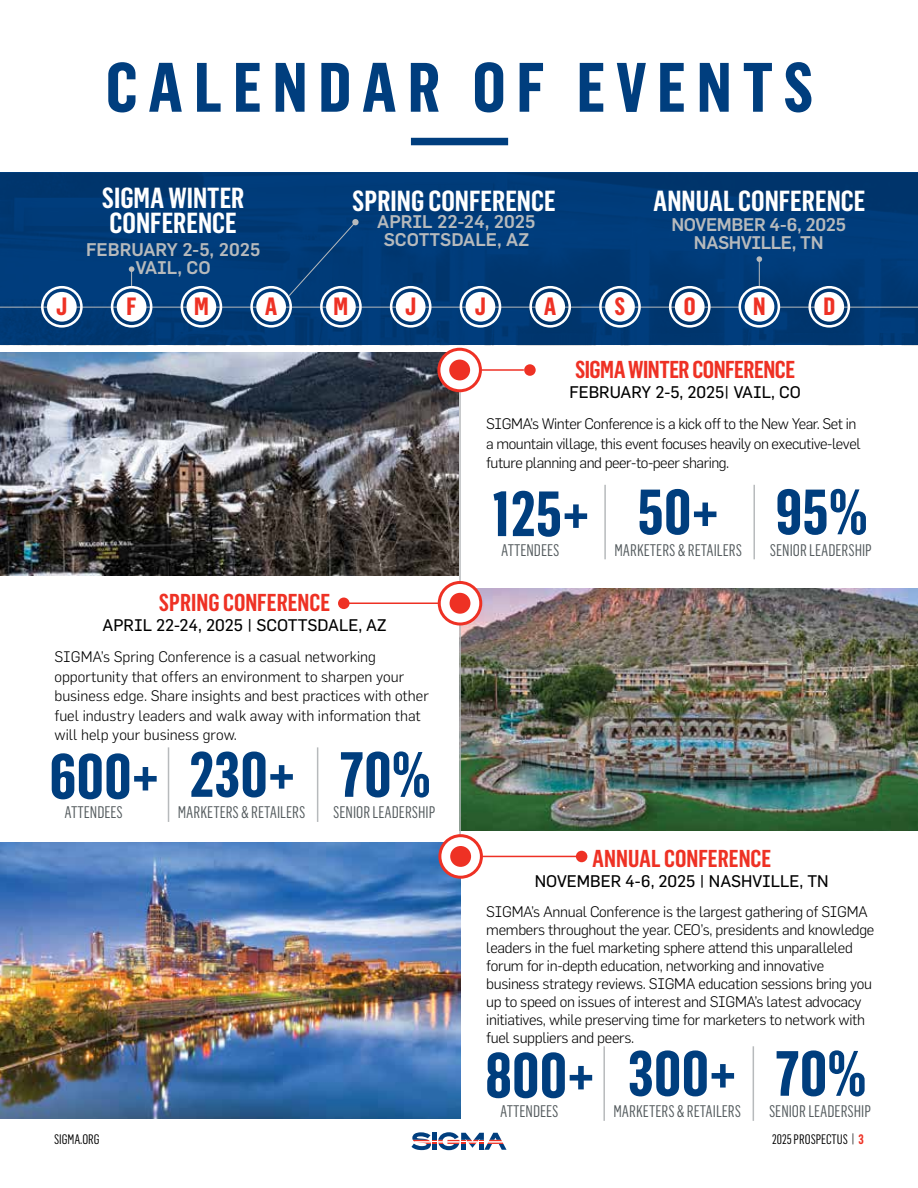
<style>
.page{position:relative;width:918px;height:1188px;background:#fff}
.page>*{position:absolute;margin:0;border:0;box-sizing:border-box;transform-origin:0 0}
.t1{font:700 68.4px "Flama Condensed";letter-spacing:.16em;color:#003e7e}
.t2{font:700 62.55px "Flama Condensed";color:#003e7e}
.t3{font:600 28.5px/25.5px "Flama Condensed";color:#fff}
.t4{font:700 24.6px "Flama Condensed";color:#ee3124}
.t5{font:600 24px "Flama Condensed";color:#ee3124}
.t6{font:600 24px "Flama Condensed";letter-spacing:-.02em;color:#ee3124}
.t7{font:500 18px/18px "Flama";color:#b7babc;text-align:center}
.t8{font:500 18px/18px "Flama";letter-spacing:-.02em;color:#b7babc;text-align:center}
.t9{font:16.5px "Flama Condensed";color:#545b5e}
.t10{font:16.5px "Flama Basic";color:#000}
.t11{font:300 15px/18px "Flama";letter-spacing:-.02em;color:#000}
.t12{font:300 15px/19.5px "Flama";color:#000}
.t13{font:13.5px "Flama Condensed";color:#000}
.s1{font-weight:600;color:#ee3124}
</style>
<div class="page">
<svg style="left:411px;top:1132px;width:96px;height:18px"></svg>
<img style="left:0;top:352px;width:458px;height:224px">
<img style="left:461px;top:589px;width:457px;height:242px">
<div style="left:0;top:173px;width:918px;height:172px;background:#003e7e"></div>
<div style="left:411px;top:138px;width:97px;height:7px;background:#003e7e"></div>
<hr style="left:459px;top:351px;width:2px;height:593px;background:#b7babc">
<hr style="left:0;top:307px;width:918px;height:1px;background:#b7babc">
<hr style="left:343px;top:603px;width:96px;height:1px;background:#ee3124">
<div style="left:338px;top:598px;width:12px;height:11px;background:#ee3124;border-radius:50%"></div>
<svg style="left:439px;top:582px;width:42px;height:42px"></svg>
<div style="left:438px;top:581px;width:44px;height:45px;border:3px solid #ee3124;border-radius:50%"></div>
<div style="left:450px;top:593px;width:20px;height:21px;background:#ee3124;border-radius:50%"></div>
<svg style="left:288px;top:219px;width:71px;height:78px"></svg>
<hr style="left:759px;top:259px;width:1px;height:33px;background:#b7babc">
<svg style="left:757px;top:256px;width:5px;height:6px"></svg>
<svg style="left:129px;top:266px;width:5px;height:20px"></svg>
<hr style="left:168px;top:747px;width:1px;height:75px;background:#b7babc">
<hr style="left:317px;top:747px;width:1px;height:75px;background:#b7babc">
<hr style="left:481px;top:369px;width:43px;height:2px;background:#ee3124">
<div style="left:524px;top:364px;width:12px;height:12px;background:#ee3124;border-radius:50%"></div>
<svg style="left:439px;top:349px;width:41px;height:42px"></svg>
<div style="left:437px;top:348px;width:45px;height:44px;border:3px solid #ee3124;border-radius:50%"></div>
<div style="left:449px;top:360px;width:21px;height:20px;background:#ee3124;border-radius:50%"></div>
<hr style="left:604px;top:485px;width:2px;height:74px;background:#b7babc">
<hr style="left:753px;top:485px;width:2px;height:74px;background:#b7babc">
<div style="left:47px;top:292px;width:30px;height:30px;background:#fff;border-radius:50%"></div>
<div style="left:41px;top:286px;width:42px;height:42px;border:3px solid #fff;border-radius:50%"></div>
<div style="left:396px;top:292px;width:30px;height:30px;background:#fff;border-radius:50%"></div>
<div style="left:390px;top:286px;width:42px;height:42px;border:3px solid #fff;border-radius:50%"></div>
<div style="left:466px;top:292px;width:29px;height:30px;background:#fff;border-radius:50%"></div>
<div style="left:460px;top:286px;width:41px;height:42px;border:3px solid #fff;border-radius:50%"></div>
<div style="left:187px;top:292px;width:29px;height:30px;background:#fff;border-radius:50%"></div>
<div style="left:181px;top:286px;width:41px;height:42px;border:3px solid #fff;border-radius:50%"></div>
<div style="left:326px;top:292px;width:30px;height:30px;background:#fff;border-radius:50%"></div>
<div style="left:320px;top:286px;width:42px;height:42px;border:3px solid #fff;border-radius:50%"></div>
<div style="left:605px;top:292px;width:30px;height:30px;background:#fff;border-radius:50%"></div>
<div style="left:599px;top:286px;width:42px;height:42px;border:3px solid #fff;border-radius:50%"></div>
<div style="left:675px;top:292px;width:30px;height:30px;background:#fff;border-radius:50%"></div>
<div style="left:669px;top:286px;width:42px;height:42px;border:3px solid #fff;border-radius:50%"></div>
<svg style="left:740px;top:287px;width:39px;height:39px"></svg>
<div style="left:739px;top:286px;width:41px;height:42px;border:3px solid #fff;border-radius:50%"></div>
<div style="left:745px;top:292px;width:29px;height:30px;background:#fff;border-radius:50%"></div>
<div style="left:814px;top:292px;width:30px;height:30px;background:#fff;border-radius:50%"></div>
<div style="left:808px;top:286px;width:42px;height:42px;border:3px solid #fff;border-radius:50%"></div>
<div style="left:256px;top:292px;width:30px;height:30px;background:#fff;border-radius:50%"></div>
<div style="left:250px;top:286px;width:42px;height:42px;border:3px solid #fff;border-radius:50%"></div>
<div style="left:535px;top:292px;width:30px;height:30px;background:#fff;border-radius:50%"></div>
<div style="left:529px;top:286px;width:42px;height:42px;border:3px solid #fff;border-radius:50%"></div>
<img style="left:0;top:842px;width:461px;height:277px">
<hr style="left:480px;top:856px;width:102px;height:1px;background:#ee3124">
<div style="left:576px;top:851px;width:11px;height:11px;background:#ee3124;border-radius:50%"></div>
<svg style="left:440px;top:836px;width:41px;height:41px"></svg>
<div style="left:438px;top:834px;width:45px;height:45px;border:3px solid #ee3124;border-radius:50%"></div>
<div style="left:450px;top:846px;width:21px;height:21px;background:#ee3124;border-radius:50%"></div>
<hr style="left:603px;top:1046px;width:2px;height:75px;background:#b7babc">
<hr style="left:753px;top:1046px;width:1px;height:75px;background:#b7babc">
<div style="left:117px;top:292px;width:29px;height:30px;background:#fff;border-radius:50%"></div>
<div style="left:111px;top:286px;width:41px;height:42px;border:3px solid #fff;border-radius:50%"></div>
<h1 class="t1" style="left:106px;top:44px;width:709px">CALENDAR OF EVENTS</h1>
<h3 class="t3" style="left:102px;top:184px;width:144px">SIGMA WINTER<br>CONFERENCE</h3>
<p class="t7" style="left:86px;top:240px;width:176px">FEBRUARY 2-5, 2025<br>VAIL, CO</p>
<h3 class="t3" style="left:352px;top:187px;width:205px">SPRING CONFERENCE</h3>
<p class="t7" style="left:377px;top:213px;width:160px">APRIL 22-24, 2025<br>SCOTTSDALE, AZ</p>
<h3 class="t3" style="left:653px;top:187px;width:214px">ANNUAL CONFERENCE</h3>
<p class="t8" style="left:671px;top:216px;width:176px">NOVEMBER 4-6, 2025<br>NASHVILLE, TN</p>
<h3 class="t4" style="left:56px;top:291px;width:13px">J</h3>
<h3 class="t4" style="left:194px;top:291px;width:16px">M</h3>
<h3 class="t4" style="left:265px;top:291px;width:14px">A</h3>
<h3 class="t4" style="left:334px;top:291px;width:16px">M</h3>
<h3 class="t4" style="left:405px;top:291px;width:13px">J</h3>
<h3 class="t4" style="left:475px;top:291px;width:13px">J</h3>
<h3 class="t4" style="left:544px;top:291px;width:14px">A</h3>
<h3 class="t4" style="left:615px;top:291px;width:12px">S</h3>
<h3 class="t4" style="left:684px;top:291px;width:13px">O</h3>
<h3 class="t4" style="left:753px;top:291px;width:14px">N</h3>
<h3 class="t4" style="left:823px;top:291px;width:13px">D</h3>
<h3 class="t4" style="left:127px;top:291px;width:12px">F</h3>
<h3 class="t6" style="left:575px;top:354px;width:222px">SIGMA WINTER CONFERENCE</h3>
<p class="t10" style="left:569px;top:382px;width:233px">FEBRUARY 2-5, 2025| VAIL, CO</p>
<p class="t11" style="left:486px;top:414px;width:376px;line-height:19.5px">SIGMA’s Winter Conference is a kick off to the New Year. Set in a mountain village, this event focuses heavily on executive-level future planning and peer-to-peer sharing.</p>
<h2 class="t2" style="left:492px;top:472px;width:377px">125+ 50+ 95%</h2>
<h3 class="t5" style="left:159px;top:588px;width:173px">SPRING CONFERENCE</h3>
<p class="t10" style="left:103px;top:615px;width:286px">APRIL 22-24, 2025 | SCOTTSDALE, AZ</p>
<p class="t12" style="left:55px;top:647px;width:376px">SIGMA’s Spring Conference is a casual networking opportunity that offers an environment to sharpen your business edge. Share insights and best practices with other fuel industry leaders and walk away with information that will help your business grow.</p>
<h2 class="t2" style="left:49px;top:735px;width:383px">600+ 230+ 70%</h2>
<p class="t9" style="left:65px;top:802px;width:60px">ATTENDEES</p>
<p class="t9" style="left:178px;top:802px;width:129px">MARKETERS &amp; RETAILERS</p>
<p class="t9" style="left:333px;top:802px;width:104px">SENIOR LEADERSHIP</p>
<p class="t9" style="left:501px;top:540px;width:60px">ATTENDEES</p>
<p class="t9" style="left:614px;top:540px;width:129px">MARKETERS &amp; RETAILERS</p>
<p class="t9" style="left:770px;top:540px;width:104px">SENIOR LEADERSHIP</p>
<h3 class="t5" style="left:592px;top:843px;width:181px">ANNUAL CONFERENCE</h3>
<p class="t10" style="left:535px;top:871px;width:295px">NOVEMBER 4-6, 2025 | NASHVILLE, TN</p>
<p class="t11" style="left:486px;top:902px;width:390px">SIGMA’s Annual Conference is the largest gathering of SIGMA members throughout the year. CEO’s, presidents and knowledge leaders in the fuel marketing sphere attend this unparalleled forum for in-depth education, networking and innovative business strategy reviews. SIGMA education sessions bring you up to speed on issues of interest and SIGMA’s latest advocacy initiatives, while preserving time for marketers to network with fuel suppliers and peers.</p>
<h2 class="t2" style="left:485px;top:1034px;width:383px">800+ 300+ 70%</h2>
<p class="t9" style="left:500px;top:1101px;width:60px">ATTENDEES</p>
<p class="t9" style="left:613px;top:1101px;width:129px">MARKETERS &amp; RETAILERS</p>
<p class="t9" style="left:769px;top:1101px;width:104px">SENIOR LEADERSHIP</p>
<p class="t13" style="left:54px;top:1131px;width:47px">SIGMA.ORG</p>
<p class="t13" style="left:772px;top:1131px;width:93px">2025 PROSPECTUS | <span class="s1">3</span></p>
</div>
